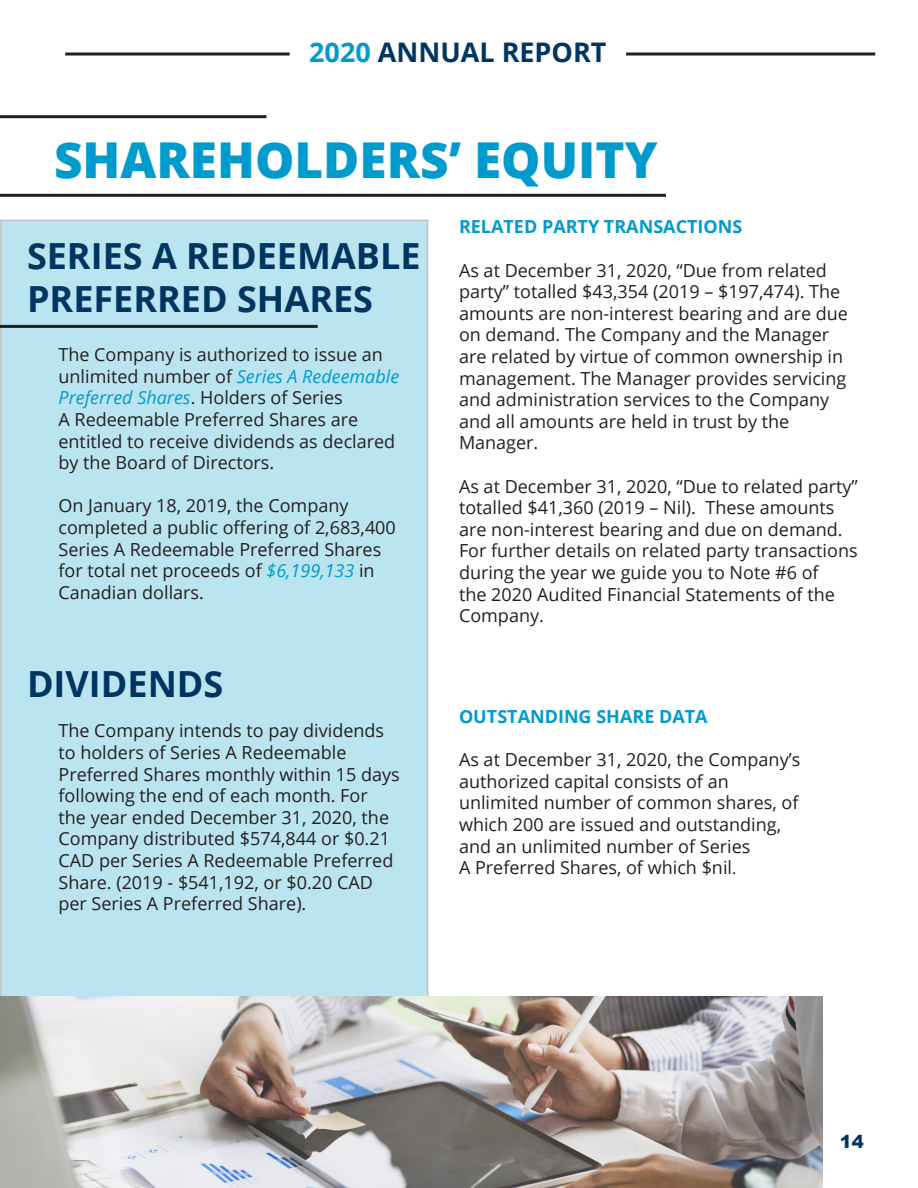
<style>
.page{position:relative;width:918px;height:1188px;background:#fff}
.page>*{position:absolute;margin:0;border:0;box-sizing:border-box;transform-origin:0 0}
.t1{font:800 49.5px "Open Sans";color:#009bcd}
.t2{font:700 36px "Open Sans";color:#003562}
.t3{font:700 27px "Open Sans";color:#003562}
.t4{font:18px/21.6px "Open Sans";color:#231f20}
.t5{font:700 18px "Open Sans";color:#009bcd}
.t6{font:900 18px "Arial";color:#003562}
.s1{color:#009bcd}
.s2{font-style:italic;color:#009bcd}
.s3{font-family:"Minion Pro"}
</style>
<div class="page">
<div style="left:1px;top:220px;width:427px;height:809px;background:#bbe4f1"></div>
<hr style="left:0;top:115px;width:266px;height:3px;background:#231f20">
<hr style="left:0;top:194px;width:666px;height:3px;background:#231f20">
<hr style="left:0;top:325px;width:318px;height:3px;background:#231f20">
<img style="left:0;top:997px;width:823px;height:191px">
<svg style="left:65px;top:52px;width:225px;height:4px"></svg>
<svg style="left:626px;top:52px;width:249px;height:4px"></svg>
<p class="t3" style="left:309px;top:33px;width:299px"><span class="s1">2020</span> ANNUAL REPORT</p>
<p class="t1" style="left:54px;top:123px;width:605px">SHAREHOLDERS’ EQUITY</p>
<p class="t2" style="left:27px;top:230px;width:395px">SERIES A REDEEMABLE</p>
<p class="t2" style="left:27px;top:273px;width:348px">PREFERRED SHARES</p>
<p class="t4" style="left:58px;top:343px;width:342px">The Company is authorized to issue an unlimited number of <span class="s2">Series A Redeemable Preferred Shares</span>. Holders of Series<br>A Redeemable Preferred Shares are entitled to receive dividends as declared by the Board of Directors.</p>
<p class="t4" style="left:58px;top:495px;width:339px">On January 18, 2019, the Company completed a public offering of 2,683,400<br>Series A Redeemable Preferred Shares for total net proceeds of <span class="s2">$6,199,133</span> in Canadian dollars.</p>
<p class="t2" style="left:27px;top:659px;width:198px">DIVIDENDS</p>
<p class="t4" style="left:58px;top:720px;width:343px">The Company intends to pay dividends to holders of Series A Redeemable Preferred Shares monthly within 15 days following the end of each month. For the year ended December 31, 2020, the Company distributed $574,844 or $0.21<br>CAD per Series A Redeemable Preferred Share. (2019 - $541,192, or $0.20 CAD per Series A Preferred Share).</p>
<p class="t5" style="left:459px;top:214px;width:285px">RELATED PARTY TRANSACTIONS</p>
<p class="t4" style="left:459px;top:259px;width:391px">As at December 31, 2020, “Due from related party” totalled $43,354 (2019 – $197,474). The amounts are non-interest bearing and are due on demand. The Company and the Manager are related by virtue of common ownership in management. The Manager provides servicing and administration services to the Company and all amounts are held in trust by the Manager.</p>
<p class="t4" style="left:459px;top:475px;width:400px">As at December 31, 2020, “Due to related party” totalled $41,360 (2019 – Nil). These amounts are non-interest bearing and due on demand.<br>For further details on related party transactions during the year we guide you to Note #6 of<br>the 2020 Audited Financial Statements of the Company.</p>
<p class="t5" style="left:459px;top:704px;width:250px">OUTSTANDING SHARE DATA</p>
<p class="t4" style="left:459px;top:748px;width:343px">As at December 31, 2020, the Company’s authorized capital consists of an unlimited number of common shares, of which 200 are issued and outstanding, and an unlimited number of Series<br>A Preferred Shares, of which $nil<span class="s3">.</span></p>
<p class="t6" style="left:840px;top:1129px;width:26px">14</p>
</div>
